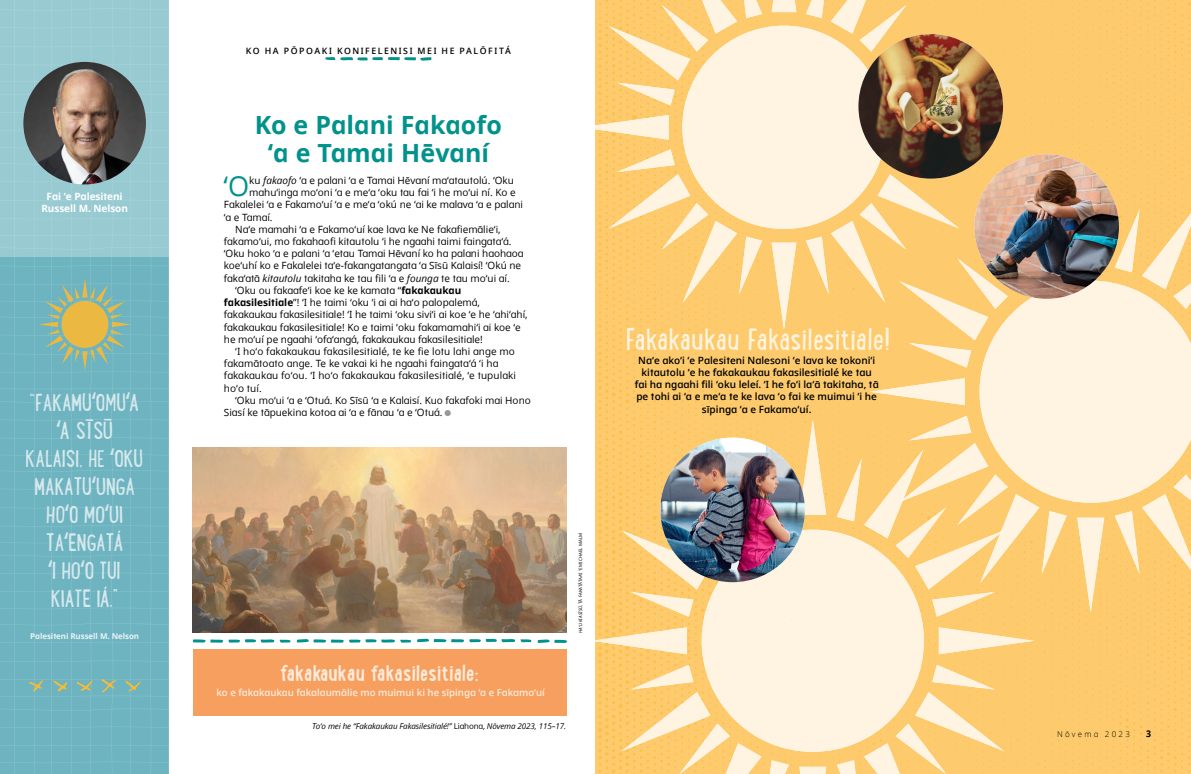
<style>
.page{position:relative;width:1191px;height:774px;background:#fff}
.page>*{position:absolute;margin:0;border:0;box-sizing:border-box;transform-origin:0 0}
.h2_lunchbox{font:33.3px "Lunch Box";letter-spacing:-.005em;color:#fff4e0}
.p1_first{font:27.1px "Dots Solidlds Lat";color:#00928b}
.t1{font:26px/28px "Lunch Box";letter-spacing:-.02em;color:#eaf2f5;text-align:center}
.t2{font:700 25px/28px "Dots Solidlds Lat";color:#00928b;text-align:center}
.t3{font:700 25px "Lunch Box";color:#ffebdb}
.p1{font:10px/12.2px "Dots Solidlds Lat";color:#000}
.t4{font:600 10px/12.2px "Dots Solidlds Lat";color:#000;text-align:center}
.p1_first-2{font:10px "Dots Solidlds Lat";color:#000}
.p1_author-name{font:700 10px/12px "Dots Solidlds Lat";letter-spacing:-.005em;color:#fff;text-align:center}
.t5{font:600 9.7px "Dots Solidlds Lat";color:#ffebdb}
.t6{font:700 9.2px "Dots Solidlds Lat";color:#000;scale:.95 1}
.t7{font:600 8.8px "Dots Solidlds Lat";letter-spacing:.175em;color:#000}
.t8{font:italic 8px "Dots Solidlds Lat";letter-spacing:-.01em;color:#000}
.t9{font:700 8px "Dots Solidlds Lat";letter-spacing:-.01em;color:#eaf2f5}
.t10{font:300 8px "Dots Solidlds Lat";letter-spacing:.28em;color:#000}
.FIGimg-CRDT_para{font:4.5px "Dots Solidlds Lat";color:#000}
.s1{font-family:"Dots Solidlds Lat"}
.s2{font-style:italic}
.s3{font-weight:700}
.s4{font-family:"Ding P Ilds Dpi";font-size:8.5px;color:#969798}
.s5{font-style:normal}
</style>
<div class="page">
<img style="left:595px;top:0;width:596px;height:774px">
<div style="left:683px;top:26px;width:202px;height:202px;background:#fef4e1;border-radius:50%"></div>
<svg style="left:771px;top:0;width:25px;height:12px"></svg>
<svg style="left:595px;top:115px;width:73px;height:25px;background:#fde2ae"></svg>
<svg style="left:771px;top:243px;width:25px;height:86px;background:#fddfa8"></svg>
<svg style="left:609px;top:0;width:153px;height:105px"></svg>
<svg style="left:609px;top:149px;width:153px;height:153px"></svg>
<svg style="left:806px;top:0;width:153px;height:70px"></svg>
<div style="left:927px;top:17px;width:49px;height:47px;background:#fdcb6d"></div>
<div style="left:980px;top:281px;width:211px;height:221px;background:#fef4e1"></div>
<svg style="left:1094px;top:171px;width:10px;height:11px"></svg>
<svg style="left:870px;top:378px;width:94px;height:27px;background:#fddfa8"></svg>
<svg style="left:1077px;top:518px;width:27px;height:94px;background:#fddfa8"></svg>
<svg style="left:806px;top:149px;width:260px;height:219px;background:#fdd894"></svg>
<svg style="left:1114px;top:475px;width:77px;height:108px;background:#fdd893"></svg>
<svg style="left:1114px;top:200px;width:77px;height:109px;background:#fdd994"></svg>
<div style="left:702px;top:530px;width:221px;height:221px;background:#fef4e1;border-radius:50%"></div>
<svg style="left:799px;top:420px;width:27px;height:95px;background:#fddfa7"></svg>
<svg style="left:595px;top:627px;width:92px;height:27px;background:#fddfa7"></svg>
<svg style="left:799px;top:767px;width:27px;height:7px"></svg>
<svg style="left:938px;top:627px;width:95px;height:27px;background:#fddfa8"></svg>
<svg style="left:621px;top:450px;width:167px;height:167px"></svg>
<svg style="left:621px;top:665px;width:167px;height:109px"></svg>
<svg style="left:837px;top:665px;width:167px;height:109px"></svg>
<svg style="left:837px;top:416px;width:229px;height:201px;background:#fddb9b"></svg>
<svg style="left:0;top:257px;width:168px;height:292px;background:#6eb4c0"></svg>
<svg style="left:0;top:549px;width:168px;height:225px;background:#6eb4c0"></svg>
<div style="left:0;top:0;width:168px;height:257px;background:#98cad2"></div>
<img style="left:23px;top:62px;width:123px;height:122px;border-radius:61px">
<svg style="left:325px;top:57px;width:106px;height:4px"></svg>
<svg style="left:101px;top:679px;width:15px;height:14px"></svg>
<svg style="left:125px;top:680px;width:15px;height:11px"></svg>
<svg style="left:76px;top:681px;width:16px;height:10px"></svg>
<svg style="left:53px;top:680px;width:14px;height:11px"></svg>
<svg style="left:29px;top:680px;width:14px;height:11px"></svg>
<div style="left:193px;top:649px;width:373px;height:67px;background:#f79f5f"></div>
<img style="left:193px;top:448px;width:373px;height:184px">
<img style="left:858px;top:34px;width:145px;height:145px;border-radius:72px">
<img style="left:974px;top:154px;width:145px;height:145px;border-radius:72px">
<img style="left:660px;top:438px;width:145px;height:144px;border-radius:72px">
<svg style="left:39px;top:278px;width:92px;height:93px;background:#94b699"></svg>
<svg style="left:537px;top:639px;width:30px;height:4px"></svg>
<svg style="left:417px;top:639px;width:114px;height:3px"></svg>
<svg style="left:193px;top:639px;width:81px;height:4px"></svg>
<svg style="left:280px;top:639px;width:131px;height:4px"></svg>
<p class="p1_author-name" style="left:41px;top:190px;width:88px">Fai ʻe Palesiteni<br>Russell M. Nelson</p>
<h3 class="t1" style="left:26px;top:387px;width:119px">“FAKAMU<span class="s1">ʻ</span>OMU<span class="s1">ʻ</span>A <span class="s1">ʻ</span>A SĪSŪ<br>KALAISI, HE <span class="s1">ʻ</span>OKU<br>MAKATU<span class="s1">ʻ</span>UNGA<br>HO<span class="s1">ʻ</span>O MO<span class="s1">ʻ</span>UI<br>TA<span class="s1">ʻ</span>ENGATÁ<br><span class="s1">ʻ</span>I HO<span class="s1">ʻ</span>O TUI<br>KIATE IÁ.”</h3>
<p class="t9" style="left:30px;top:630px;width:110px">Palesiteni Russell M. Nelson</p>
<p class="t7" style="left:246px;top:44px;width:267px">KO HA PŌPOAKI KONIFELENISI MEI HE PALŌFITÁ</p>
<p class="t2" style="left:255px;top:111px;width:249px">Ko e Palani Fakaofo ʻa e Tamai Hēvaní</p>
<p class="p1_first" style="left:223px;top:166px;width:27px">ʻO</p>
<p class="p1_first-2" style="left:249px;top:173px;width:266px">ku <span class="s2">fakaofo</span> ʻa e palani ʻa e Tamai Hēvaní maʻatautolú. ʻOku</p>
<p class="p1_first-2" style="left:249px;top:185px;width:268px">mahuʻinga moʻoni ʻa e meʻa ʻoku tau fai ʻi he moʻui ní. Ko e</p>
<p class="p1_first-2" style="left:224px;top:197px;width:301px">Fakalelei ʻa e Fakamoʻuí ʻa e meʻa ʻokú ne ʻai ke malava ʻa e palani</p>
<p class="p1_first-2" style="left:224px;top:210px;width:50px">ʻa e Tamaí.</p>
<p class="p1" style="left:224px;top:223px;width:301px;text-indent:11px">Naʻe mamahi ʻa e Fakamoʻuí kae lava ke Ne fakafiemālieʻi, fakamoʻui, mo fakahaofi kitautolu ʻi he ngaahi taimi faingataʻá. ʻOku hoko ʻa e palani ʻa ʻetau Tamai Hēvaní ko ha palani haohaoa koeʻuhí ko e Fakalelei taʻe-fakangatangata ʻa Sīsū Kalaisí! ʻOkú ne fakaʻatā <span class="s2">kitautolu</span> takitaha ke tau fili ʻa e <span class="s2">founga</span> te tau moʻui aí.</p>
<p class="p1" style="left:224px;top:284px;width:305px;text-indent:11px">ʻOku ou fakaafeʻi koe ke ke kamata “<span class="s3">fakakaukau fakasilesitiale</span>”! ʻI he taimi ʻoku ʻi ai ai haʻo palopalemá, fakakaukau fakasilesitiale! ʻI he taimi ʻoku siviʻi ai koe ʻe he ʻahiʻahí, fakakaukau fakasilesitiale! Ko e taimi ʻoku fakamamahiʻi ai koe ʻe he moʻuí pe ngaahi ʻofaʻangá, fakakaukau fakasilesitiale!</p>
<p class="p1" style="left:224px;top:345px;width:294px;text-indent:11px">ʻI hoʻo fakakaukau fakasilesitialé, te ke fie lotu lahi ange mo fakamātoato ange. Te ke vakai ki he ngaahi faingataʻá ʻi ha fakakaukau foʻou. ʻI hoʻo fakakaukau fakasilesitialé, ʻe tupulaki hoʻo tuí.</p>
<p class="p1" style="left:224px;top:394px;width:308px;text-indent:11px">ʻOku moʻui ʻa e ʻOtuá. Ko Sīsū ʻa e Kalaisí. Kuo fakafoki mai Hono<br>Siasí ke tāpuekina kotoa ai ʻa e fānau ʻa e ʻOtuá. <span class="s4">●</span></p>
<p class="h2_lunchbox" style="left:626px;top:315px;width:266px">Fakakaukau Fakasilesitiale!</p>
<p class="t4" style="left:634px;top:354px;width:245px">Naʻe akoʻi ʻe Palesiteni Nalesoni ʻe lava ke tokoniʻi kitautolu ʻe he fakakaukau fakasilesitialé ke tau fai ha ngaahi fili ʻoku leleí. ʻI he foʻi laʻā takitaha, tā pe tohi ai ʻa e meʻa te ke lava ʻo fai ke muimui ʻi he sīpinga ʻa e Fakamoʻuí.</p>
<p class="t3" style="left:280px;top:656px;width:200px">fakakaukau fakasilesitiale:</p>
<p class="t5" style="left:217px;top:685px;width:330px">ko e fakakaukau fakalaumālie mo muimui ki he sīpinga ʻa e Fakamoʻuí</p>
<p class="t8" style="left:312px;top:720px;width:255px">Toʻo mei he “Fakakaukau Fakasilesitialé!” <span class="s5">Liahona,</span> Nōvema 2023, 115–17.</p>
<p class="FIGimg-CRDT_para" style="left:577px;top:633px;width:102px;rotate:-90deg"><span class="s2">HAʻU KIA SĪSŪ</span>, TĀ FAKATĀTAAʻI ʻE MICHAEL MALM</p>
<p class="t10" style="left:1057px;top:728px;width:74px">Nōvema 2023</p>
<p class="t6" style="left:1146px;top:727px;width:7px">3</p>
</div>
